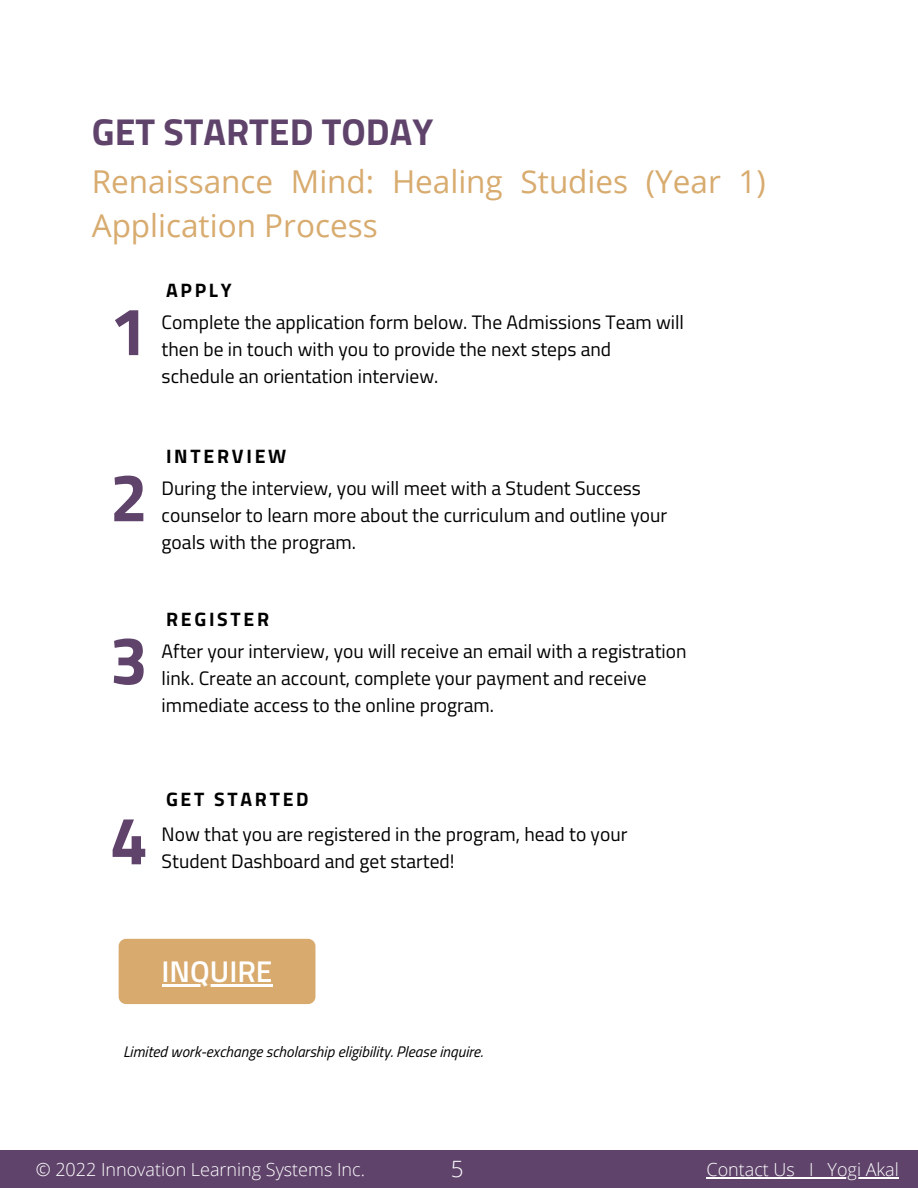
<style>
.page{position:relative;width:918px;height:1188px;background:#fff}
.page>*{position:absolute;margin:0;border:0;box-sizing:border-box;transform-origin:0 0}
.t1{font:700 67.95px "Titillium Web";color:#5f436b}
.t2{font:700 37.5px "Titillium Web";color:#5f436b}
.t3{font:31.5px/43.8px "Open Sans";color:#d8ab6f}
.t4{font:600 30px "Titillium Web";color:#fff}
.t5{font:300 22.5px "Open Sans";color:#fff}
.t6{font:19.5px/27px "Titillium Web";color:#000}
.t7{font:700 19.5px "Titillium Web";letter-spacing:.14em;color:#000}
.t8{font:300 18px "Open Sans";color:#fff}
.t9{font:italic 15.3px "Titillium Web";color:#000}
</style>
<div class="page">
<div style="left:0;top:1151px;width:918px;height:37px;background:#5f436b"></div>
<hr style="left:707px;top:1177px;width:88px;height:1px;background:#fff">
<svg style="left:795px;top:1177px;width:33px;height:1px"></svg>
<hr style="left:828px;top:1177px;width:71px;height:1px;background:#fff">
<div style="left:119px;top:939px;width:196px;height:65px;background:#d8aa6e;border-radius:7px"></div>
<hr style="left:162px;top:985px;width:111px;height:2px;background:#fff">
<p class="t2" style="left:92px;top:103px;width:343px">GET STARTED TODAY</p>
<p class="t3" style="left:92px;top:159px;width:676px">Renaissance Mind: Healing Studies (Year 1)<br>Application Process</p>
<p class="t1" style="left:110px;top:278px;width:40px">1</p>
<p class="t7" style="left:166px;top:275px;width:67px">APPLY</p>
<p class="t6" style="left:162px;top:308px;width:524px">Complete the application form below. The Admissions Team will then be in touch with you to provide the next steps and schedule an orientation interview.</p>
<p class="t1" style="left:110px;top:444px;width:40px">2</p>
<p class="t7" style="left:166px;top:441px;width:122px">INTERVIEW</p>
<p class="t6" style="left:162px;top:474px;width:507px">During the interview, you will meet with a Student Success counselor to learn more about the curriculum and outline your goals with the program.</p>
<p class="t1" style="left:110px;top:607px;width:40px">3</p>
<p class="t7" style="left:166px;top:604px;width:105px">REGISTER</p>
<p class="t6" style="left:162px;top:637px;width:526px">After your interview, you will receive an email with a registration link. Create an account, complete your payment and receive immediate access to the online program.</p>
<p class="t1" style="left:110px;top:787px;width:40px">4</p>
<p class="t7" style="left:166px;top:784px;width:144px">GET STARTED</p>
<p class="t6" style="left:162px;top:820px;width:467px">Now that you are registered in the program, head to your<br>Student Dashboard and get started!</p>
<p class="t4" style="left:162px;top:948px;width:112px">INQUIRE</p>
<p class="t9" style="left:123px;top:1040px;width:361px">Limited work-exchange scholarship eligibility. Please inquire.</p>
<p class="t8" style="left:36px;top:1157px;width:331px">© 2022 Innovation Learning Systems Inc.</p>
<p class="t5" style="left:451px;top:1153px;width:14px">5</p>
<p class="t8" style="left:707px;top:1157px;width:194px">Contact Us I Yogi Akal</p>
</div>
